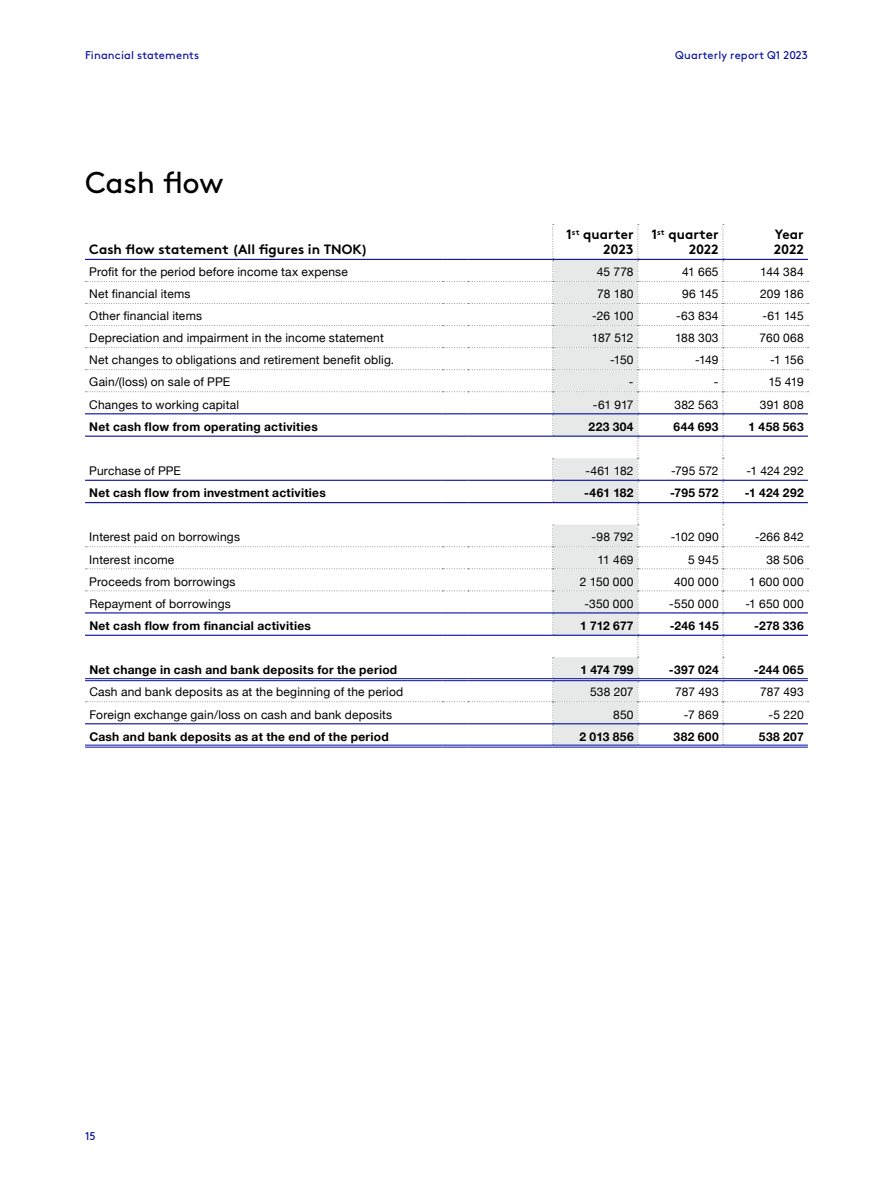
<style>
.page{position:relative;width:893px;height:1191px;background:#fff}
.page>*{position:absolute;margin:0;border:0;box-sizing:border-box;transform-origin:0 0}
.t1{font:30px "Brown";letter-spacing:-.015em;color:#000}
.t2{font:700 13.5px/15px "Brown";color:#000;text-align:right}
.t3{font:12px "Helvetica Neue";letter-spacing:.015em;color:#000}
.t4{font:700 12px "Helvetica Neue";letter-spacing:.025em;color:#000}
.t5{font:11.25px "Brown";letter-spacing:.015em;color:#060e9f}
</style>
<div class="page">
<svg style="left:85px;top:224px;width:723px;height:523px"></svg>
<hr style="left:468px;top:744px;width:85px;height:1px;background:#060e9f">
<hr style="left:468px;top:746px;width:85px;height:1px;background:#060e9f">
<hr style="left:553px;top:744px;width:85px;height:1px;background:#060e9f">
<hr style="left:553px;top:746px;width:85px;height:1px;background:#060e9f">
<hr style="left:638px;top:744px;width:85px;height:1px;background:#060e9f">
<hr style="left:638px;top:746px;width:85px;height:1px;background:#060e9f">
<hr style="left:723px;top:744px;width:85px;height:1px;background:#060e9f">
<hr style="left:723px;top:746px;width:85px;height:1px;background:#060e9f">
<p class="t5" style="left:85px;top:47px;width:116px">Financial statements</p>
<p class="t5" style="left:675px;top:47px;width:134px">Quarterly report Q1 2023</p>
<h1 class="t1" style="left:85px;top:159px;width:140px">Cash flow</h1>
<p class="t2" style="left:89px;top:240px;width:280px">Cash flow statement (All figures in TNOK)</p>
<p class="t2" style="left:566px;top:225px;width:69px">1<sup>st</sup> quarter<br>2023</p>
<p class="t2" style="left:651px;top:225px;width:69px">1<sup>st</sup> quarter<br>2022</p>
<p class="t2" style="left:774px;top:225px;width:31px;text-align:left">Year<br>2022</p>
<p class="t3" style="left:89px;top:263px;width:260px">Profit for the period before income tax expense</p>
<p class="t3" style="left:597px;top:263px;width:38px">45 778</p>
<p class="t3" style="left:682px;top:263px;width:38px">41 665</p>
<p class="t3" style="left:760px;top:263px;width:45px">144 384</p>
<p class="t3" style="left:89px;top:285px;width:103px">Net financial items</p>
<p class="t3" style="left:597px;top:285px;width:38px">78 180</p>
<p class="t3" style="left:682px;top:285px;width:38px">96 145</p>
<p class="t3" style="left:760px;top:285px;width:45px">209 186</p>
<p class="t3" style="left:89px;top:307px;width:114px">Other financial items</p>
<p class="t3" style="left:592px;top:307px;width:43px">-26 100</p>
<p class="t3" style="left:676px;top:307px;width:44px">-63 834</p>
<p class="t3" style="left:762px;top:307px;width:43px">-61 145</p>
<p class="t3" style="left:89px;top:329px;width:296px">Depreciation and impairment in the income statement</p>
<p class="t3" style="left:592px;top:329px;width:43px">187 512</p>
<p class="t3" style="left:675px;top:329px;width:45px">188 303</p>
<p class="t3" style="left:760px;top:329px;width:46px">760 068</p>
<p class="t3" style="left:89px;top:351px;width:306px">Net changes to obligations and retirement benefit oblig.</p>
<p class="t3" style="left:610px;top:351px;width:25px">-150</p>
<p class="t3" style="left:695px;top:351px;width:25px">-149</p>
<p class="t3" style="left:770px;top:351px;width:35px">-1 156</p>
<p class="t3" style="left:89px;top:373px;width:142px">Gain/(loss) on sale of PPE</p>
<p class="t3" style="left:629px;top:373px;width:6px">-</p>
<p class="t3" style="left:714px;top:373px;width:6px">-</p>
<p class="t3" style="left:768px;top:373px;width:37px">15 419</p>
<p class="t3" style="left:89px;top:395px;width:151px">Changes to working capital</p>
<p class="t3" style="left:593px;top:395px;width:42px">-61 917</p>
<p class="t3" style="left:675px;top:395px;width:46px">382 563</p>
<p class="t3" style="left:760px;top:395px;width:45px">391 808</p>
<p class="t4" style="left:89px;top:417px;width:230px">Net cash flow from operating activities</p>
<p class="t4" style="left:589px;top:417px;width:46px">223 304</p>
<p class="t4" style="left:674px;top:417px;width:47px">644 693</p>
<p class="t4" style="left:749px;top:417px;width:57px">1 458 563</p>
<p class="t3" style="left:89px;top:462px;width:93px">Purchase of PPE</p>
<p class="t3" style="left:585px;top:462px;width:50px">-461 182</p>
<p class="t3" style="left:671px;top:462px;width:49px">-795 572</p>
<p class="t3" style="left:746px;top:462px;width:59px">-1 424 292</p>
<p class="t4" style="left:89px;top:483px;width:238px">Net cash flow from investment activities</p>
<p class="t4" style="left:584px;top:483px;width:51px">-461 182</p>
<p class="t4" style="left:670px;top:483px;width:50px">-795 572</p>
<p class="t4" style="left:745px;top:483px;width:60px">-1 424 292</p>
<p class="t3" style="left:89px;top:528px;width:152px">Interest paid on borrowings</p>
<p class="t3" style="left:592px;top:528px;width:44px">-98 792</p>
<p class="t3" style="left:671px;top:528px;width:49px">-102 090</p>
<p class="t3" style="left:755px;top:528px;width:50px">-266 842</p>
<p class="t3" style="left:89px;top:550px;width:86px">Interest income</p>
<p class="t3" style="left:597px;top:550px;width:38px">11 469</p>
<p class="t3" style="left:688px;top:550px;width:32px">5 945</p>
<p class="t3" style="left:766px;top:550px;width:39px">38 506</p>
<p class="t3" style="left:89px;top:572px;width:148px">Proceeds from borrowings</p>
<p class="t3" style="left:580px;top:572px;width:55px">2 150 000</p>
<p class="t3" style="left:674px;top:572px;width:46px">400 000</p>
<p class="t3" style="left:749px;top:572px;width:56px">1 600 000</p>
<p class="t3" style="left:89px;top:595px;width:143px">Repayment of borrowings</p>
<p class="t3" style="left:584px;top:595px;width:51px">-350 000</p>
<p class="t3" style="left:669px;top:595px;width:51px">-550 000</p>
<p class="t3" style="left:745px;top:595px;width:60px">-1 650 000</p>
<p class="t4" style="left:89px;top:616px;width:223px">Net cash flow from financial activities</p>
<p class="t4" style="left:580px;top:616px;width:55px">1 712 677</p>
<p class="t4" style="left:670px;top:616px;width:50px">-246 145</p>
<p class="t4" style="left:754px;top:616px;width:51px">-278 336</p>
<p class="t4" style="left:89px;top:660px;width:309px">Net change in cash and bank deposits for the period</p>
<p class="t4" style="left:580px;top:660px;width:55px">1 474 799</p>
<p class="t4" style="left:669px;top:660px;width:51px">-397 024</p>
<p class="t4" style="left:754px;top:660px;width:51px">-244 065</p>
<p class="t3" style="left:89px;top:683px;width:316px">Cash and bank deposits as at the beginning of the period</p>
<p class="t3" style="left:590px;top:683px;width:45px">538 207</p>
<p class="t3" style="left:675px;top:683px;width:45px">787 493</p>
<p class="t3" style="left:760px;top:683px;width:45px">787 493</p>
<p class="t3" style="left:89px;top:705px;width:304px">Foreign exchange gain/loss on cash and bank deposits</p>
<p class="t3" style="left:613px;top:705px;width:22px">850</p>
<p class="t3" style="left:684px;top:705px;width:36px">-7 869</p>
<p class="t3" style="left:769px;top:705px;width:37px">-5 220</p>
<p class="t4" style="left:89px;top:727px;width:301px">Cash and bank deposits as at the end of the period</p>
<p class="t4" style="left:580px;top:727px;width:56px">2 013 856</p>
<p class="t4" style="left:674px;top:727px;width:47px">382 600</p>
<p class="t4" style="left:759px;top:727px;width:46px">538 207</p>
<p class="t5" style="left:85px;top:1127px;width:12px">15</p>
</div>
